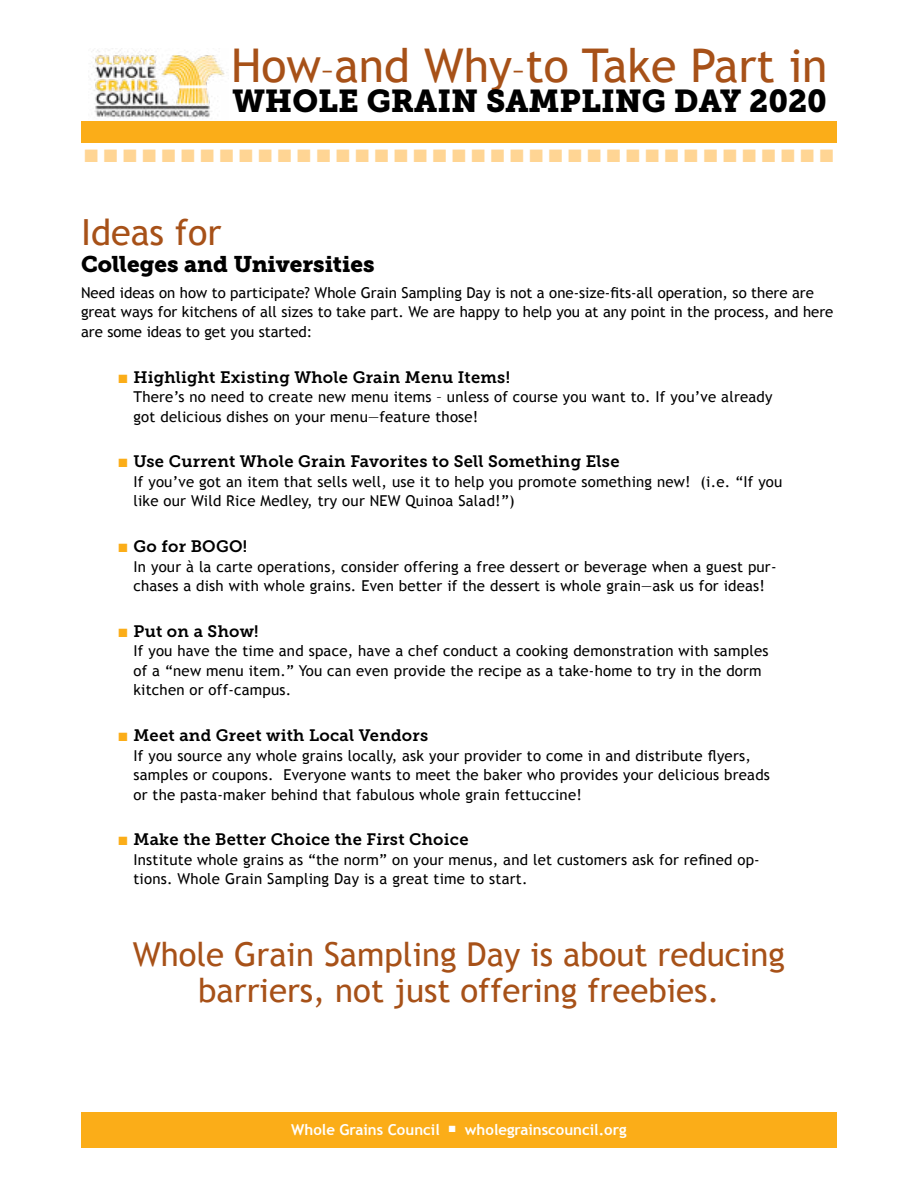
<style>
.page{position:relative;width:918px;height:1188px;background:#fff}
.page>*{position:absolute;margin:0;border:0;box-sizing:border-box;transform-origin:0 0}
.t1{font:46.5px "Trebuchet MS";color:#a75118}
.t2{font:36px "Trebuchet MS";color:#a75118}
.t3{font:33px/36px "Trebuchet MS";color:#a75118;text-align:center}
.t4{font:31.5px "Museo Slab 900";color:#000}
.t5{font:22.5px "Museo Slab 900";color:#000}
.t6{font:18px "Zapf Dingbats ITC";color:#ffd594}
.t7{font:16.5px "Museo Slab 700";letter-spacing:.015em;color:#000}
.t8{font:15px/19.5px "Trebuchet MS";letter-spacing:.015em;color:#000}
.t9{font:700 15px "Trebuchet MS";color:#fff}
.s1{font-size:36px}
.s2{color:#fbad18}
</style>
<div class="page">
<div style="left:81px;top:121px;width:756px;height:22px;background:#fbad18"></div>
<div style="left:81px;top:1112px;width:756px;height:36px;background:#fbad18"></div>
<img style="left:91px;top:50px;width:136px;height:68px">
<h1 class="t1" style="left:231px;top:38px;width:598px">How<span class="s1">–</span>and Why<span class="s1">–</span>to Take Part in</h1>
<h3 class="t4" style="left:232px;top:83px;width:596px">WHOLE GRAIN SAMPLING DAY 2020</h3>
<p class="t6" style="left:84px;top:148px;width:750px">■ ■ ■ ■ ■ ■ ■ ■ ■ ■ ■ ■ ■ ■ ■ ■ ■ ■ ■ ■ ■ ■ ■ ■ ■ ■ ■ ■ ■ ■ ■ ■ ■ ■ ■ ■ ■ ■ ■</p>
<h2 class="t2" style="left:81px;top:211px;width:142px">Ideas for</h2>
<h3 class="t5" style="left:81px;top:251px;width:295px">Colleges and Universities</h3>
<p class="t8" style="left:81px;top:283px;width:754px">Need ideas on how to participate? Whole Grain Sampling Day is not a one-size-fits-all operation, so there are great ways for kitchens of all sizes to take part. We are happy to help you at any point in the process, and here are some ideas to get you started:</p>
<p class="t7" style="left:119px;top:368px;width:393px"><span class="s2">■</span> Highlight Existing Whole Grain Menu Items!</p>
<p class="t8" style="left:134px;top:387px;width:641px">There’s no need to create new menu items – unless of course you want to. If you’ve already got delicious dishes on your menu—feature those!</p>
<p class="t7" style="left:119px;top:452px;width:503px"><span class="s2">■</span> Use Current Whole Grain Favorites to Sell Something Else</p>
<p class="t8" style="left:133px;top:472px;width:650px">If you’ve got an item that sells well, use it to help you promote something new! (i.e. “If you like our Wild Rice Medley, try our NEW Quinoa Salad!”)</p>
<p class="t7" style="left:119px;top:537px;width:130px"><span class="s2">■</span> Go for BOGO!</p>
<p class="t8" style="left:133px;top:557px;width:645px">In your à la carte operations, consider offering a free dessert or beverage when a guest pur&shy;chases a dish with whole grains. Even better if the dessert is whole grain—ask us for ideas!</p>
<p class="t7" style="left:119px;top:622px;width:142px"><span class="s2">■</span> Put on a Show!</p>
<p class="t8" style="left:134px;top:642px;width:636px">If you have the time and space, have a chef conduct a cooking demonstration with samples of a “new menu item.” You can even provide the recipe as a take-home to try in the dorm kitchen or off-campus.</p>
<p class="t7" style="left:119px;top:726px;width:311px"><span class="s2">■</span> Meet and Greet with Local Vendors</p>
<p class="t8" style="left:134px;top:746px;width:638px">If you source any whole grains locally, ask your provider to come in and distribute flyers, samples or coupons. Everyone wants to meet the baker who provides your delicious breads or the pasta-maker behind that fabulous whole grain fettuccine!</p>
<p class="t7" style="left:119px;top:830px;width:352px"><span class="s2">■</span> Make the Better Choice the First Choice</p>
<p class="t8" style="left:134px;top:850px;width:628px">Institute whole grains as “the norm” on your menus, and let customers ask for refined op&shy;tions. Whole Grain Sampling Day is a great time to start.</p>
<h3 class="t3" style="left:133px;top:937px;width:654px">Whole Grain Sampling Day is about reducing barriers, not just offering freebies.</h3>
<p class="t9" style="left:291px;top:1121px;width:337px">Whole Grains Council ■ wholegrainscouncil.org</p>
</div>
